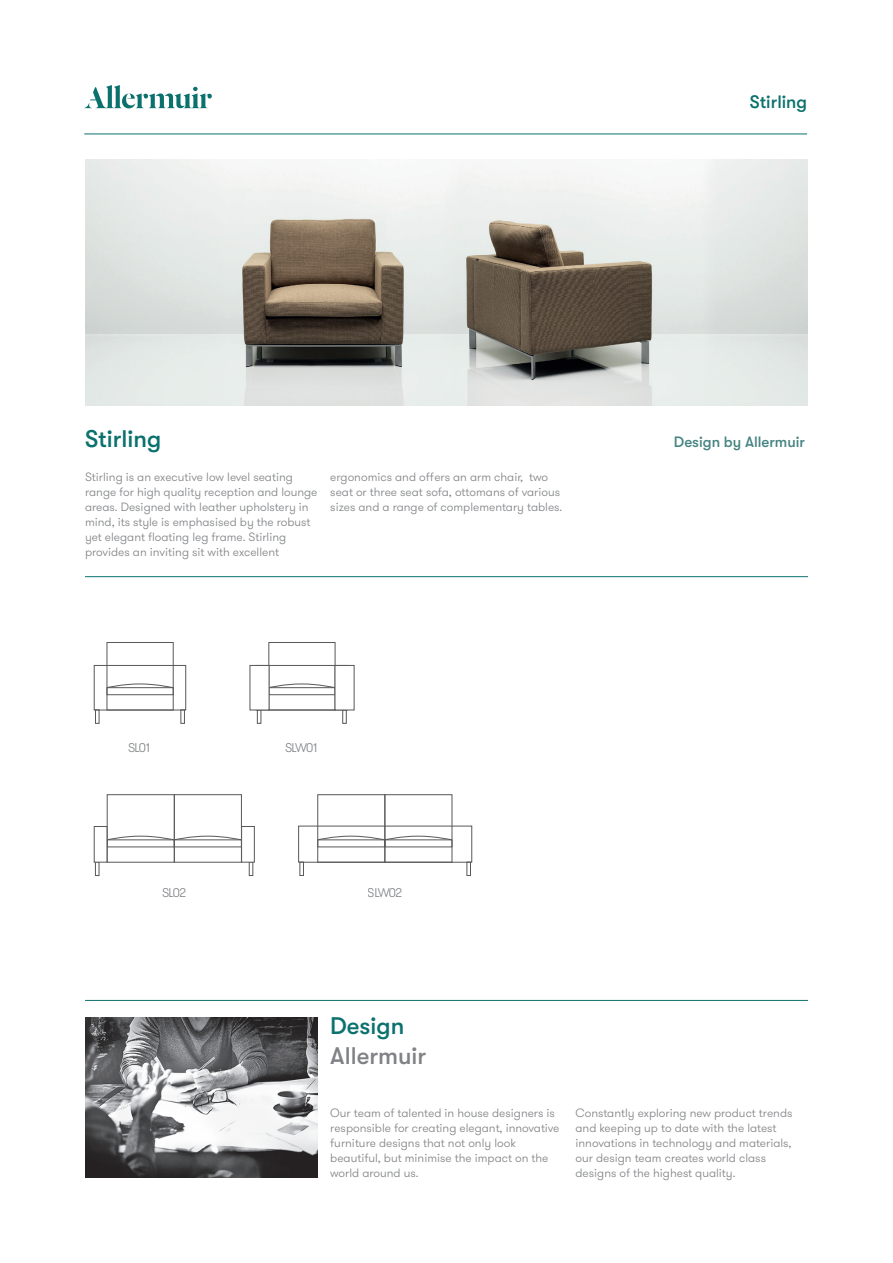
<style>
.page{position:relative;width:893px;height:1263px;background:#fff}
.page>*{position:absolute;margin:0;border:0;box-sizing:border-box;transform-origin:0 0}
.t1{font:500 24px "GT Walsheim";color:#0b716d}
.t2{font:500 24px "GT Walsheim";color:#808285}
.t3{font:500 18px "GT Walsheim";color:#0b716d}
.t4{font:500 15px "GT Walsheim";color:#468482}
.t5{font:300 12.6px "GT Walsheim";letter-spacing:-.075em;color:#808285}
.t6{font:300 12px/15px "GT Walsheim";color:#808285}
</style>
<div class="page">
<hr style="left:84px;top:134px;width:723px;height:1px;background:#0b716d">
<hr style="left:85px;top:576px;width:723px;height:1px;background:#0b716d">
<img style="left:201px;top:159px;width:523px;height:246px">
<div style="left:95px;top:710px;width:4px;height:13px;border:1px solid #57585a"></div>
<div style="left:181px;top:710px;width:4px;height:13px;border:1px solid #57585a"></div>
<div style="left:94px;top:665px;width:92px;height:45px;border:1px solid #57585a"></div>
<div style="left:107px;top:642px;width:66px;height:68px;border:1px solid #57585a"></div>
<div style="left:107px;top:687px;width:66px;height:8px;border:1px solid #57585a"></div>
<svg style="left:107px;top:683px;width:66px;height:5px"></svg>
<div style="left:300px;top:862px;width:4px;height:14px;border:1px solid #57585a"></div>
<div style="left:385px;top:794px;width:67px;height:68px;border:1px solid #57585a"></div>
<div style="left:467px;top:862px;width:4px;height:14px;border:1px solid #57585a"></div>
<div style="left:318px;top:794px;width:67px;height:68px;border:1px solid #57585a"></div>
<svg style="left:317px;top:836px;width:135px;height:4px"></svg>
<div style="left:257px;top:710px;width:4px;height:13px;border:1px solid #57585a"></div>
<svg style="left:343px;top:710px;width:3px;height:13px"></svg>
<div style="left:256px;top:665px;width:92px;height:45px;border:1px solid #57585a"></div>
<div style="left:269px;top:642px;width:66px;height:68px;border:1px solid #57585a"></div>
<div style="left:269px;top:687px;width:66px;height:8px;border:1px solid #57585a"></div>
<svg style="left:269px;top:683px;width:66px;height:5px"></svg>
<div style="left:250px;top:665px;width:19px;height:45px;background:#fff"></div>
<div style="left:335px;top:665px;width:19px;height:45px;background:#fff"></div>
<div style="left:95px;top:862px;width:4px;height:14px;border:1px solid #57585a"></div>
<div style="left:174px;top:794px;width:68px;height:68px;border:1px solid #57585a"></div>
<div style="left:249px;top:862px;width:4px;height:14px;border:1px solid #57585a"></div>
<div style="left:107px;top:794px;width:68px;height:68px;border:1px solid #57585a"></div>
<svg style="left:107px;top:836px;width:134px;height:4px"></svg>
<div style="left:94px;top:826px;width:13px;height:36px;background:#fff;border:1px solid #57585a"></div>
<div style="left:241px;top:826px;width:14px;height:36px;background:#fff;border:1px solid #57585a"></div>
<hr style="left:85px;top:1000px;width:723px;height:1px;background:#0b716d">
<img style="left:85px;top:1017px;width:232px;height:161px">
<svg style="left:84px;top:85px;width:128px;height:23px"></svg>
<h2 class="t3" style="left:750px;top:92px;width:59px">Stirling</h2>
<h1 class="t1" style="left:85px;top:425px;width:78px">Stirling</h1>
<p class="t4" style="left:674px;top:434px;width:133px">Design by Allermuir</p>
<p class="t6" style="left:85px;top:470px;width:234px">Stirling is an executive low level seating range for high quality reception and lounge areas. Designed with leather upholstery in mind, its style is emphasised by the robust yet elegant floating leg frame. Stirling provides an inviting sit with excellent</p>
<p class="t6" style="left:330px;top:470px;width:234px">ergonomics and offers an arm chair, two seat or three seat sofa, ottomans of various sizes and a range of complementary tables.</p>
<p class="t5" style="left:128px;top:740px;width:25px">SL01</p>
<p class="t5" style="left:285px;top:740px;width:35px">SLW01</p>
<p class="t5" style="left:162px;top:885px;width:26px">SL02</p>
<p class="t5" style="left:368px;top:885px;width:36px">SLW02</p>
<h1 class="t1" style="left:330px;top:1012px;width:76px">Design</h1>
<h1 class="t2" style="left:330px;top:1042px;width:98px">Allermuir</h1>
<p class="t6" style="left:330px;top:1106px;width:231px">Our team of talented in house designers is responsible for creating elegant, innovative furniture designs that not only look beautiful, but minimise the impact on the world around us.</p>
<p class="t6" style="left:575px;top:1106px;width:219px">Constantly exploring new product trends and keeping up to date with the latest innovations in technology and materials, our design team creates world class designs of the highest quality.</p>
</div>
